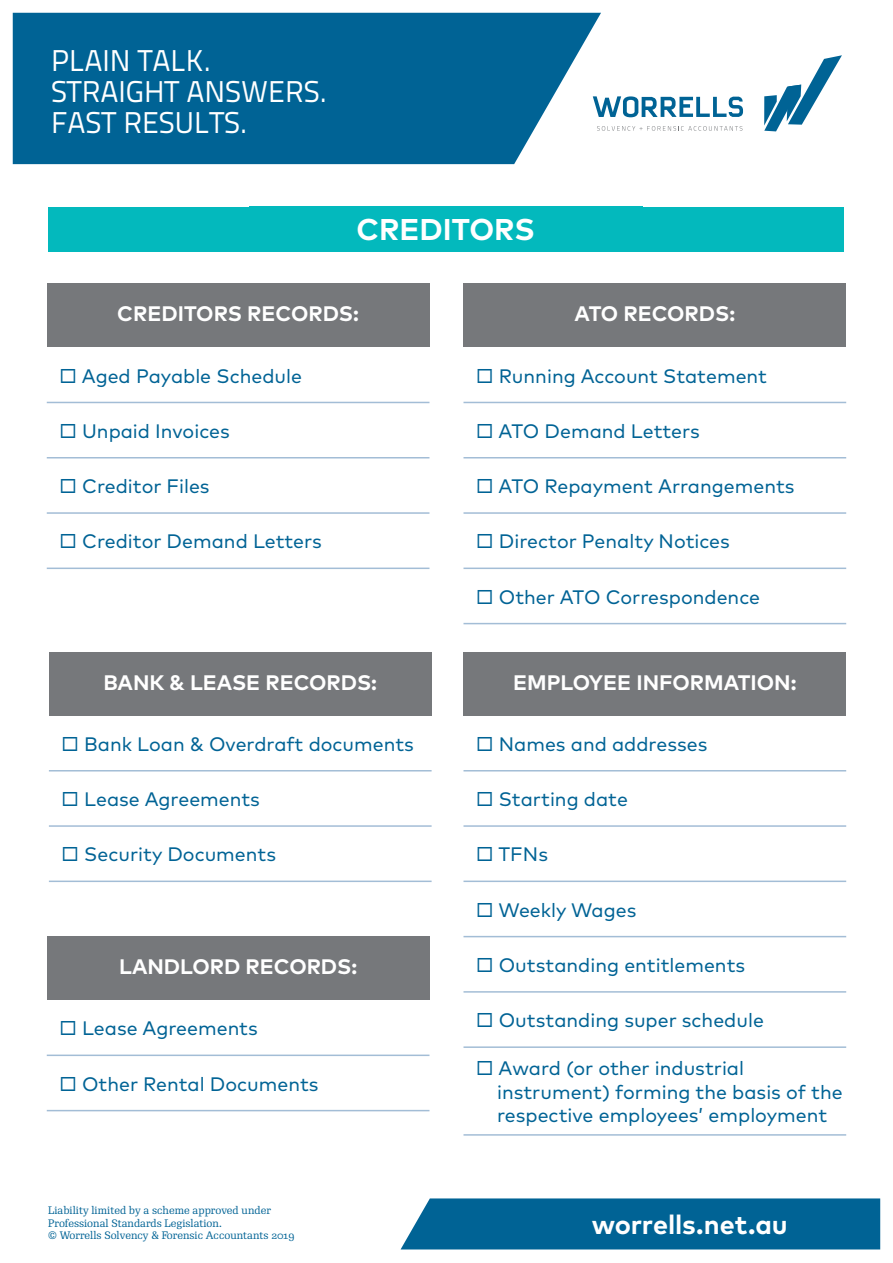
<style>
.page{position:relative;width:893px;height:1263px;background:#fff}
.page>*{position:absolute;margin:0;border:0;box-sizing:border-box;transform-origin:0 0}
.t1{font:30px/31.2px "Titillium Text 22 L";color:#fff}
.SUBHEADING{font:700 30px "Mark Pro";color:#fff}
.t2{font:700 27px "Mark Pro";letter-spacing:-.005em;color:#fff}
.PARA{font:700 21px "Mark Pro";color:#fff}
.PARA-2{font:19.5px "Mark Pro";color:#006395}
.t3{font:10.5px/12.6px "Re Public Std";color:#006395}
</style>
<div class="page">
<div style="left:401px;top:1198px;width:479px;height:51px;background:#006395"></div>
<svg style="left:13px;top:13px;width:588px;height:151px;background:#126e9c"></svg>
<svg style="left:764px;top:55px;width:78px;height:76px"></svg>
<svg style="left:597px;top:126px;width:145px;height:5px"></svg>
<svg style="left:593px;top:96px;width:150px;height:21px"></svg>
<div style="left:47px;top:283px;width:382px;height:64px;background:#76787b"></div>
<hr style="left:47px;top:402px;width:382px;height:1px;background:#a3bdd6">
<hr style="left:47px;top:457px;width:382px;height:1px;background:#a3bdd6">
<hr style="left:47px;top:512px;width:382px;height:2px;background:#a3bdd6">
<hr style="left:47px;top:568px;width:382px;height:1px;background:#a3bdd6">
<div style="left:49px;top:652px;width:383px;height:63px;background:#76787b"></div>
<hr style="left:49px;top:770px;width:383px;height:1px;background:#a3bdd6">
<hr style="left:49px;top:825px;width:383px;height:2px;background:#a3bdd6">
<hr style="left:49px;top:880px;width:383px;height:2px;background:#a3bdd6">
<div style="left:463px;top:283px;width:383px;height:64px;background:#76787b"></div>
<hr style="left:463px;top:402px;width:383px;height:1px;background:#a3bdd6">
<hr style="left:463px;top:457px;width:383px;height:1px;background:#a3bdd6">
<hr style="left:463px;top:512px;width:383px;height:2px;background:#a3bdd6">
<hr style="left:463px;top:568px;width:383px;height:1px;background:#a3bdd6">
<hr style="left:463px;top:623px;width:383px;height:1px;background:#a3bdd6">
<div style="left:47px;top:936px;width:382px;height:64px;background:#76787b"></div>
<hr style="left:47px;top:1054px;width:382px;height:2px;background:#a3bdd6">
<hr style="left:47px;top:1110px;width:382px;height:1px;background:#a3bdd6">
<div style="left:463px;top:652px;width:383px;height:63px;background:#76787b"></div>
<hr style="left:463px;top:770px;width:383px;height:1px;background:#a3bdd6">
<hr style="left:463px;top:825px;width:383px;height:2px;background:#a3bdd6">
<hr style="left:463px;top:880px;width:383px;height:2px;background:#a3bdd6">
<hr style="left:463px;top:936px;width:383px;height:1px;background:#a3bdd6">
<hr style="left:463px;top:991px;width:383px;height:2px;background:#a3bdd6">
<hr style="left:463px;top:1046px;width:383px;height:2px;background:#a3bdd6">
<hr style="left:463px;top:1134px;width:383px;height:2px;background:#a3bdd6">
<div style="left:49px;top:207px;width:795px;height:44px;background:#03b9bd"></div>
<div style="left:249px;top:206px;width:394px;height:45px;background:#03b9bd"></div>
<h1 class="t1" style="left:51px;top:29px;width:278px">PLAIN TALK.<br>STRAIGHT ANSWERS.<br>FAST RESULTS.</h1>
<h1 class="t1" style="left:51px;top:43px;width:278px">PLAIN TALK.<br>STRAIGHT ANSWERS.<br>FAST RESULTS.</h1>
<p class="SUBHEADING" style="left:357px;top:207px;width:180px">CREDITORS</p>
<p class="PARA" style="left:117px;top:298px;width:243px">CREDITORS RECORDS:</p>
<p class="PARA" style="left:574px;top:298px;width:162px">ATO RECORDS:</p>
<p class="PARA-2" style="left:60px;top:361px;width:244px">◻ Aged Payable Schedule</p>
<p class="PARA-2" style="left:60px;top:416px;width:172px">◻ Unpaid Invoices</p>
<p class="PARA-2" style="left:60px;top:471px;width:152px">◻ Creditor Files</p>
<p class="PARA-2" style="left:60px;top:527px;width:264px">◻ Creditor Demand Letters</p>
<p class="PARA" style="left:103px;top:666px;width:275px">BANK &amp; LEASE RECORDS:</p>
<p class="PARA-2" style="left:62px;top:729px;width:354px">◻ Bank Loan &amp; Overdraft documents</p>
<p class="PARA-2" style="left:62px;top:784px;width:200px">◻ Lease Agreements</p>
<p class="PARA-2" style="left:62px;top:840px;width:216px">◻ Security Documents</p>
<p class="PARA" style="left:119px;top:951px;width:240px">LANDLORD RECORDS:</p>
<p class="PARA-2" style="left:60px;top:1014px;width:200px">◻ Lease Agreements</p>
<p class="PARA-2" style="left:60px;top:1069px;width:261px">◻ Other Rental Documents</p>
<p class="t3" style="left:48px;top:1204px;width:248px">Liability limited by a scheme approved under<br>Professional Standards Legislation.<br>© Worrells Solvency &amp; Forensic Accountants 2019</p>
<p class="PARA-2" style="left:476px;top:361px;width:292px">◻ Running Account Statement</p>
<p class="PARA-2" style="left:476px;top:416px;width:225px">◻ ATO Demand Letters</p>
<p class="PARA-2" style="left:476px;top:471px;width:320px">◻ ATO Repayment Arrangements</p>
<p class="PARA-2" style="left:476px;top:527px;width:255px">◻ Director Penalty Notices</p>
<p class="PARA-2" style="left:476px;top:582px;width:285px">◻ Other ATO Correspondence</p>
<p class="PARA" style="left:513px;top:666px;width:285px">EMPLOYEE INFORMATION:</p>
<p class="PARA-2" style="left:476px;top:729px;width:233px">◻ Names and addresses</p>
<p class="PARA-2" style="left:476px;top:784px;width:153px">◻ Starting date</p>
<p class="PARA-2" style="left:476px;top:840px;width:73px">◻ TFNs</p>
<p class="PARA-2" style="left:476px;top:895px;width:162px">◻ Weekly Wages</p>
<p class="PARA-2" style="left:476px;top:950px;width:270px">◻ Outstanding entitlements</p>
<p class="PARA-2" style="left:476px;top:1006px;width:289px">◻ Outstanding super schedule</p>
<p class="PARA-2" style="left:476px;top:1054px;width:269px">◻ Award (or other industrial</p>
<p class="PARA-2" style="left:497px;top:1077px;width:347px">instrument) forming the basis of the</p>
<p class="PARA-2" style="left:497px;top:1100px;width:332px">respective employees’ employment</p>
<h2 class="t2" style="left:592px;top:1204px;width:197px">worrells.net.au</h2>
</div>
